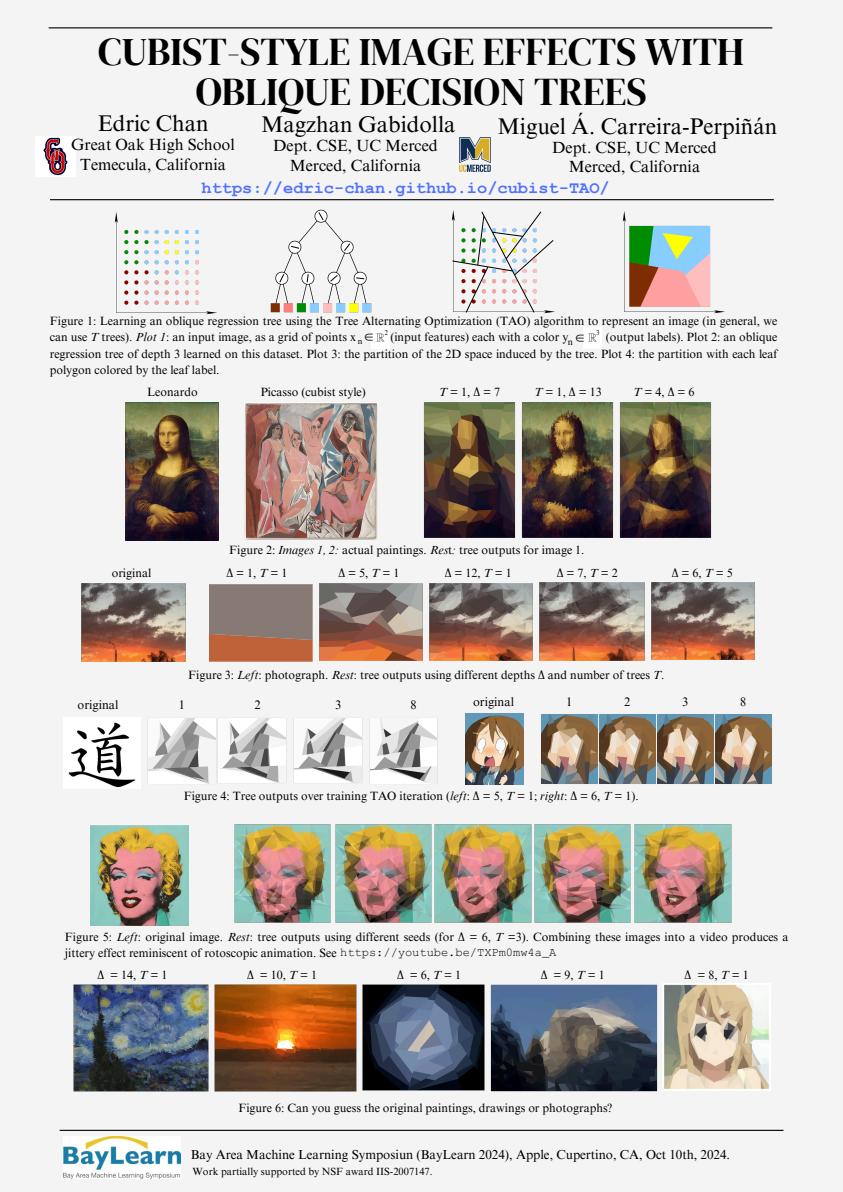
<style>
.page{position:relative;width:843px;height:1192px;background:#fff}
.page>*{position:absolute;margin:0;border:0;box-sizing:border-box;transform-origin:0 0}
.t1{font:39px/39px "DM Serif Display";color:#000;text-align:center}
.t2{font:22.65px "Times NRMT Pro";color:#000}
.t3{font:700 17px "Courier New";color:#5271ff}
.t4{font:16.15px "Times NRMT Pro";color:#000}
.t5{font:13px "Times NRMT Pro";color:#000}
.t6{font:12.4px "Times NRMT Pro";color:#000}
.t7{font:12px/16.5px "Times NRMT Pro";color:#000}
.t8{font:12px "Courier PS Pro";color:#000}
.t9{font:10.5px "Noto Sans CJ Ksc";color:#000}
.t10{font:10.4px "Times NRMT Pro";color:#000}
.t11{font:9.3px "Times NRMT Pro";color:#000}
.t12{font:8.5px "Times NRMT Pro";color:#000}
.t13{font:7px "Times NRMT Pro";color:#000}
.s1{font-style:italic}
</style>
<div class="page">
<div style="left:0;top:0;width:842px;height:1192px;background:#f4f4f4"></div>
<hr style="left:50px;top:199px;width:723px;height:1px;background:#000">
<hr style="left:60px;top:1130px;width:723px;height:1px;background:#000">
<hr style="left:49px;top:27px;width:723px;height:1px;background:#000">
<img style="left:244px;top:403px;width:133px;height:137px">
<img style="left:35px;top:136px;width:40px;height:40px">
<img style="left:423px;top:402px;width:93px;height:136px">
<img style="left:521px;top:402px;width:93px;height:136px">
<img style="left:619px;top:402px;width:93px;height:136px">
<img style="left:126px;top:402px;width:92px;height:139px">
<img style="left:622px;top:211px;width:103px;height:103px">
<img style="left:114px;top:212px;width:103px;height:103px">
<img style="left:270px;top:209px;width:102px;height:104px">
<img style="left:451px;top:210px;width:104px;height:104px">
<img style="left:73px;top:984px;width:136px;height:108px">
<img style="left:214px;top:984px;width:143px;height:108px">
<svg style="left:209px;top:584px;width:103px;height:78px"></svg>
<img style="left:319px;top:583px;width:104px;height:78px">
<img style="left:429px;top:583px;width:104px;height:78px">
<img style="left:539px;top:582px;width:106px;height:79px">
<img style="left:81px;top:583px;width:105px;height:79px">
<img style="left:651px;top:582px;width:104px;height:78px">
<img style="left:362px;top:984px;width:123px;height:107px">
<img style="left:490px;top:984px;width:168px;height:108px">
<img style="left:662px;top:983px;width:108px;height:108px">
<img style="left:90px;top:825px;width:99px;height:100px">
<img style="left:459px;top:137px;width:31px;height:34px">
<img style="left:63px;top:1137px;width:117px;height:42px">
<img style="left:371px;top:327px;width:18px;height:21px">
<img style="left:583px;top:327px;width:18px;height:21px">
<img style="left:465px;top:713px;width:58px;height:71px">
<img style="left:541px;top:714px;width:231px;height:70px">
<img style="left:63px;top:717px;width:77px;height:71px">
<img style="left:147px;top:718px;width:69px;height:66px">
<img style="left:218px;top:718px;width:68px;height:65px">
<img style="left:293px;top:718px;width:69px;height:65px">
<img style="left:369px;top:718px;width:68px;height:66px">
<img style="left:234px;top:824px;width:97px;height:99px">
<img style="left:335px;top:824px;width:296px;height:99px">
<img style="left:634px;top:824px;width:98px;height:99px">
<p class="t1" style="left:98px;top:32px;width:647px">CUBIST-STYLE IMAGE EFFECTS WITH<br>OBLIQUE DECISION TREES</p>
<p class="t2" style="left:497px;top:117px;width:281px">Miguel Á. Carreira-Perpiñán</p>
<p class="t4" style="left:552px;top:141px;width:166px">Dept. CSE, UC Merced</p>
<p class="t4" style="left:568px;top:161px;width:133px">Merced, California</p>
<p class="t2" style="left:98px;top:115px;width:112px">Edric Chan</p>
<p class="t4" style="left:71px;top:138px;width:165px">Great Oak High School</p>
<p class="t4" style="left:80px;top:158px;width:147px">Temecula, California</p>
<h5 class="t2" style="left:261px;top:116px;width:196px">Magzhan Gabidolla</h5>
<h5 class="t4" style="left:273px;top:140px;width:166px">Dept. CSE, UC Merced</h5>
<p class="t4" style="left:290px;top:159px;width:133px">Merced, California</p>
<p class="t3" style="left:201px;top:179px;width:410px">https://edric-chan.github.io/cubist-TAO/</p>
<p class="t7" style="left:50px;top:314px;width:729px">Figure 1: Learning an oblique regression tree using the Tree Alternating Optimization (TAO) algorithm to represent an image (in general, we can use <span class="s1">T</span> trees). <span class="s1">Plot 1</span>: an input image, as a grid of points x</p>
<p class="t13" style="left:384px;top:330px;width:5px">2</p>
<p class="t13" style="left:596px;top:330px;width:5px">3</p>
<p class="t7" style="left:50px;top:331px;width:729px;text-align:justify;text-indent:556px">(output labels). Plot 2: an oblique regression tree of depth 3 learned on this dataset. Plot 3: the partition of the 2D space induced by the tree. Plot 4: the partition with each leaf polygon colored by the leaf label.</p>
<p class="t7" style="left:390px;top:331px;width:180px">(input features) each with a color y</p>
<p class="t9" style="left:364px;top:329px;width:12px">∈</p>
<p class="t9" style="left:574px;top:329px;width:12px">∈</p>
<p class="t12" style="left:357px;top:338px;width:6px">n</p>
<p class="t11" style="left:567px;top:339px;width:7px">n</p>
<h5 class="t7" style="left:147px;top:385px;width:52px">Leonardo</h5>
<h5 class="t7" style="left:260px;top:385px;width:107px">Picasso (cubist style)</h5>
<p class="t7" style="left:439px;top:385px;width:63px"><span class="s1">T</span>=1,∆=7</p>
<p class="t7" style="left:633px;top:385px;width:63px"><span class="s1">T</span>=4,∆=6</p>
<h5 class="t7" style="left:534px;top:385px;width:69px"><span class="s1">T</span>=1,∆=13</h5>
<p class="t7" style="left:229px;top:543px;width:357px">Figure 2: <span class="s1">Images 1, 2:</span> actual paintings. <span class="s1">Res</span>t<span class="s1">:</span> tree outputs for image 1.</p>
<p class="t7" style="left:112px;top:566px;width:41px">original</p>
<p class="t7" style="left:226px;top:566px;width:63px">∆=1,<span class="s1">T</span>=1</p>
<p class="t7" style="left:338px;top:566px;width:63px">∆=5,<span class="s1">T</span>=1</p>
<p class="t7" style="left:444px;top:566px;width:69px">∆=12,<span class="s1">T</span>=1</p>
<p class="t7" style="left:556px;top:566px;width:63px">∆=7,<span class="s1">T</span>=2</p>
<p class="t7" style="left:671px;top:566px;width:63px">∆=6,<span class="s1">T</span>=5</p>
<p class="t7" style="left:188px;top:668px;width:477px">Figure 3: <span class="s1">Left</span>: photograph. <span class="s1">Rest</span>: tree outputs using different depths ∆ and number of trees <span class="s1">T</span>.</p>
<p class="t6" style="left:78px;top:700px;width:42px">original</p>
<p class="t6" style="left:179px;top:700px;width:8px">1</p>
<p class="t6" style="left:254px;top:700px;width:8px">2</p>
<p class="t6" style="left:335px;top:700px;width:8px">3</p>
<p class="t6" style="left:410px;top:700px;width:8px">8</p>
<p class="t6" style="left:473px;top:697px;width:42px">original</p>
<p class="t6" style="left:566px;top:697px;width:8px">1</p>
<p class="t6" style="left:624px;top:697px;width:8px">2</p>
<p class="t6" style="left:682px;top:697px;width:8px">3</p>
<p class="t6" style="left:739px;top:697px;width:8px">8</p>
<p class="t7" style="left:184px;top:789px;width:456px">Figure 4: Tree outputs over training TAO iteration (<span class="s1">left</span>: ∆ = 5, <span class="s1">T</span> = 1; <span class="s1">right</span>: ∆ = 6, <span class="s1">T</span> = 1).</p>
<p class="t7" style="left:65px;top:930px;width:725px">Figure 5: <span class="s1">Left</span>: original image. <span class="s1">Rest</span>: tree outputs using different seeds (for ∆ = 6, <span class="s1">T</span> =3). Combining these images into a video produces a jittery effect reminiscent of rotoscopic animation. See</p>
<p class="t8" style="left:340px;top:949px;width:218px">https://youtube.be/TXPm0mw4a_A</p>
<p class="t7" style="left:97px;top:968px;width:72px">∆ =14,<span class="s1">T</span>=1</p>
<p class="t7" style="left:247px;top:968px;width:72px">∆ =10,<span class="s1">T</span>=1</p>
<p class="t7" style="left:397px;top:968px;width:66px">∆ =6,<span class="s1">T</span>=1</p>
<p class="t7" style="left:540px;top:968px;width:66px">∆ =9,<span class="s1">T</span>=1</p>
<p class="t7" style="left:684px;top:968px;width:66px">∆ =8,<span class="s1">T</span>=1</p>
<p class="t7" style="left:238px;top:1101px;width:375px">Figure 6: Can you guess the original paintings, drawings or photographs?</p>
<p class="t5" style="left:191px;top:1150px;width:540px">Bay Area Machine Learning Symposiun (BayLearn 2024), Apple, Cupertino, CA, Oct 10th, 2024.</p>
<p class="t10" style="left:192px;top:1167px;width:241px">Work partially supported by NSF award IIS-2007147.</p>
</div>
